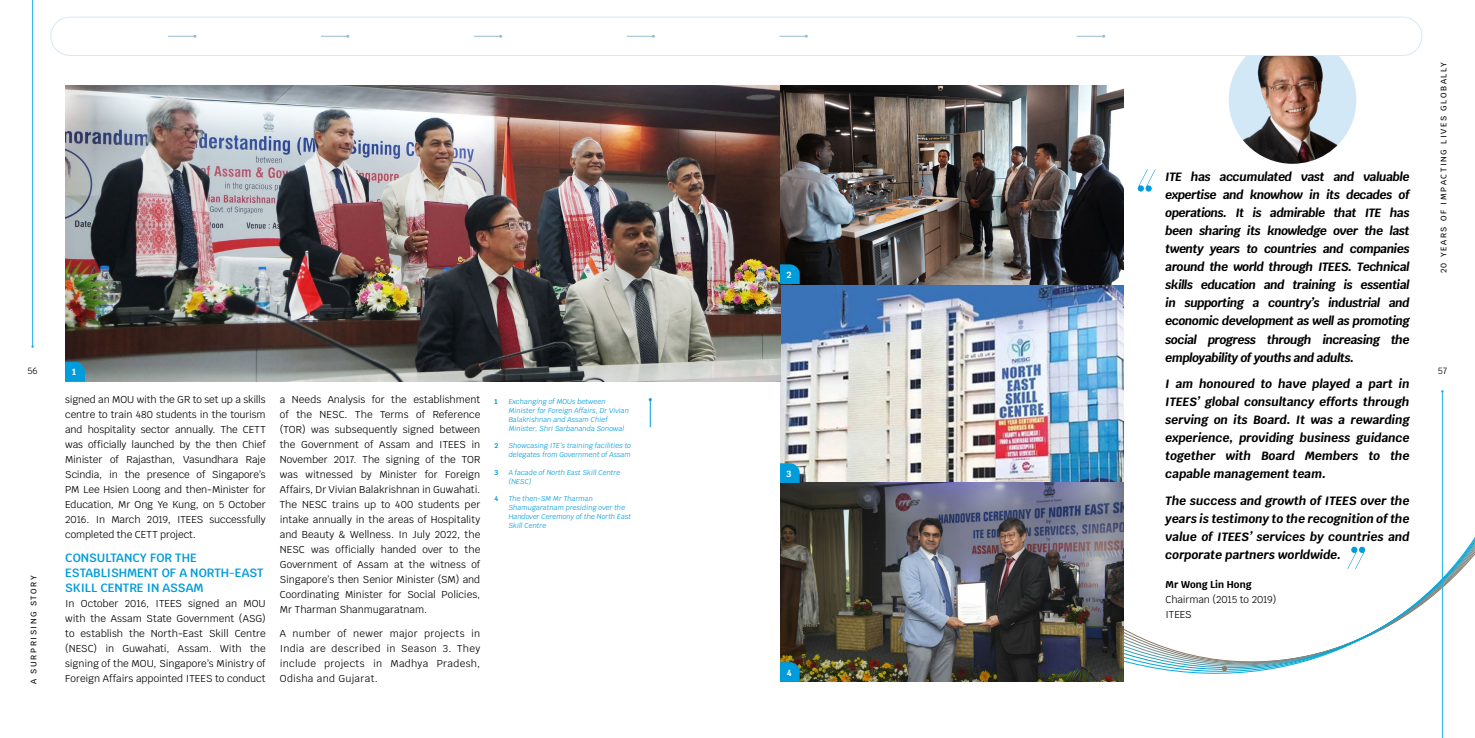
<style>
.page{position:relative;width:1475px;height:738px;background:#fff}
.page>*{position:absolute;margin:0;border:0;box-sizing:border-box;transform-origin:0 0}
.t1{font:italic 700 12px/18px "Krub";color:#000;text-align:justify}
.t2{font:600 12px/15px "Krub";color:#009cdb}
.t3{font:10px/15px "Krub";color:#000;text-align:justify}
.t4{font:700 10px "Krub";color:#000}
.t5{font:700 9px "Krub";color:#fff}
.t6{font:9px "Krub";color:#000}
.t7{font:500 8px "Krub";letter-spacing:.2em;color:#000}
.t8{font:italic 7px/9px "Krub";color:#009cdb}
.t9{font:700 7px "Krub";color:#009cdb}
</style>
<div class="page">
<svg style="left:938px;top:230px;width:536px;height:461px"></svg>
<svg style="left:1220px;top:664px;width:7px;height:7px"></svg>
<svg style="left:1137px;top:169px;width:18px;height:22px"></svg>
<svg style="left:1346px;top:546px;width:18px;height:22px"></svg>
<img style="left:1228px;top:56px;width:121px;height:108px">
<svg style="left:648px;top:398px;width:3px;height:29px"></svg>
<img style="left:780px;top:85px;width:343px;height:397px">
<img style="left:65px;top:85px;width:715px;height:296px">
<img style="left:780px;top:482px;width:343px;height:199px">
<svg style="left:65px;top:361px;width:20px;height:20px"></svg>
<svg style="left:780px;top:264px;width:19px;height:20px"></svg>
<svg style="left:780px;top:463px;width:19px;height:19px"></svg>
<svg style="left:780px;top:661px;width:19px;height:20px"></svg>
<hr style="left:1441px;top:391px;width:1px;height:346px;background:#22b1e3">
<hr style="left:32px;top:0;width:1px;height:346px;background:#22b1e3">
<div style="left:50px;top:17px;width:1372px;height:39px;border:1px solid #d5e9f7;border-radius:19px"></div>
<svg style="left:321px;top:35px;width:28px;height:3px"></svg>
<svg style="left:168px;top:35px;width:28px;height:3px"></svg>
<svg style="left:473px;top:35px;width:29px;height:3px"></svg>
<svg style="left:779px;top:35px;width:28px;height:3px"></svg>
<svg style="left:626px;top:35px;width:29px;height:3px"></svg>
<svg style="left:1077px;top:35px;width:28px;height:3px"></svg>
<p class="t7" style="left:1438px;top:273px;width:212px;rotate:-90deg">20 YEARS OF IMPACTING LIVES GLOBALLY</p>
<p class="t1" style="left:1165px;top:168px;width:246px">ITE has accumulated vast and valuable expertise and knowhow in its decades of operations. It is admirable that ITE has been sharing its knowledge over the last twenty years to countries and companies around the world through ITEES. Technical skills education and training is essential in supporting a country’s industrial and economic development as well as promoting social progress through increasing the employability of youths and adults.</p>
<p class="t1" style="left:1165px;top:374px;width:245px">I am honoured to have played a part in ITEES’ global consultancy efforts through serving on its Board. It was a rewarding experience, providing business guidance together with Board Members to the capable management team.</p>
<p class="t1" style="left:1165px;top:491px;width:246px">The success and growth of ITEES over the years is testimony to the recognition of the value of ITEES’ services by countries and corporate partners worldwide.</p>
<p class="t4" style="left:1165px;top:578px;width:87px">Mr Wong Lin Hong</p>
<p class="t3" style="left:1165px;top:591px;width:112px">Chairman (2015 to 2019)<br>ITEES</p>
<p class="t5" style="left:786px;top:269px;width:6px">2</p>
<p class="t6" style="left:27px;top:362px;width:12px">56</p>
<p class="t6" style="left:1437px;top:362px;width:11px">57</p>
<p class="t5" style="left:72px;top:366px;width:6px">1</p>
<p class="t3" style="left:65px;top:391px;width:202px">signed an MOU with the GR to set up a skills centre to train 480 students in the tourism and hospitality sector annually. The CETT was officially launched by the then Chief Minister of Rajasthan, Vasundhara Raje Scindia, in the presence of Singapore’s PM Lee Hsien Loong and then-Minister for Education, Mr Ong Ye Kung, on 5 October 2016. In March 2019, ITEES successfully completed the CETT project.</p>
<p class="t2" style="left:65px;top:549px;width:200px">CONSULTANCY FOR THE<br>ESTABLISHMENT OF A NORTH-EAST<br>SKILL CENTRE IN ASSAM</p>
<p class="t3" style="left:65px;top:595px;width:202px">In October 2016, ITEES signed an MOU with the Assam State Government (ASG) to establish the North-East Skill Centre (NESC) in Guwahati, Assam. With the signing of the MOU, Singapore’s Ministry of Foreign Affairs appointed ITEES to conduct</p>
<p class="t3" style="left:280px;top:391px;width:202px">a Needs Analysis for the establishment of the NESC. The Terms of Reference (TOR) was subsequently signed between the Government of Assam and ITEES in November 2017. The signing of the TOR was witnessed by Minister for Foreign Affairs, Dr Vivian Balakrishnan in Guwahati.<br>The NESC trains up to 400 students per intake annually in the areas of Hospitality and Beauty &amp; Wellness. In July 2022, the NESC was officially handed over to the Government of Assam at the witness of Singapore’s then Senior Minister (SM) and Coordinating Minister for Social Policies, Mr Tharman Shanmugaratnam.</p>
<p class="t3" style="left:280px;top:625px;width:202px">A number of newer major projects in India are described in Season 3. They include projects in Madhya Pradesh, Odisha and Gujarat.</p>
<p class="t9" style="left:494px;top:397px;width:5px">1</p>
<p class="t8" style="left:508px;top:396px;width:122px">Exchanging of MOUs between Minister for Foreign Affairs, Dr Vivian Balakrishnan and Assam Chief Minister, Shri Sarbananda Sonowal</p>
<p class="t9" style="left:494px;top:441px;width:5px">2</p>
<p class="t8" style="left:508px;top:441px;width:124px">Showcasing ITE’s training facilities to delegates from Government of Assam</p>
<p class="t9" style="left:494px;top:468px;width:5px">3</p>
<p class="t8" style="left:508px;top:467px;width:113px">A facade of North East Skill Centre (NESC)</p>
<p class="t9" style="left:494px;top:494px;width:5px">4</p>
<p class="t8" style="left:508px;top:494px;width:124px">The then-SM Mr Tharman<br>Shamugaratnam presiding over the<br>Handover Ceremony of the North East<br>Skill Centre</p>
<p class="t5" style="left:786px;top:468px;width:6px">3</p>
<p class="t7" style="left:29px;top:683px;width:110px;rotate:-90deg">A SURPRISING STORY</p>
<p class="t5" style="left:786px;top:666px;width:6px">4</p>
</div>
